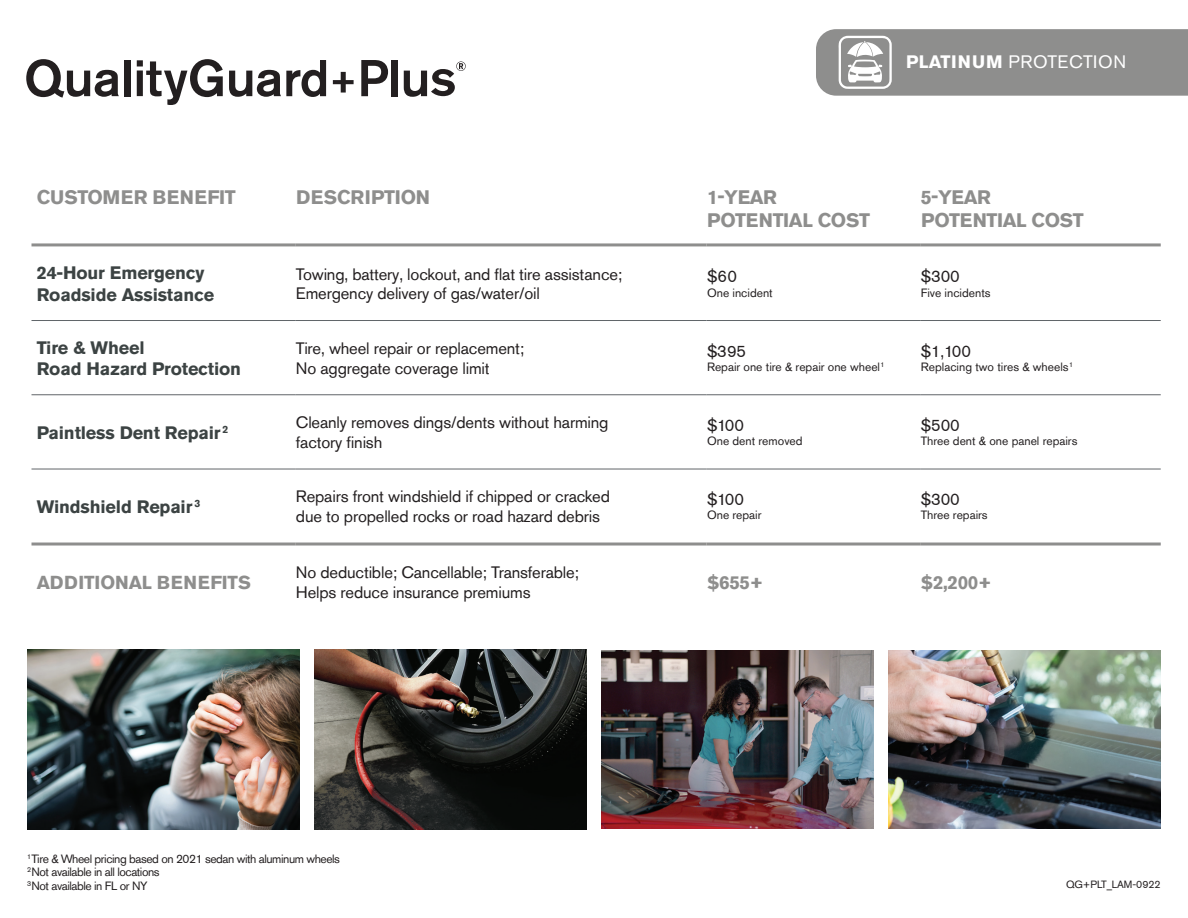
<style>
.page{position:relative;width:1188px;height:918px;background:#fff}
.page>*{position:absolute;margin:0;border:0;box-sizing:border-box;transform-origin:0 0}
.t1{font:700 19.5px "Nissan AG";letter-spacing:-.02em;color:#8e8e8d}
.t2{font:700 19.5px "Nissan AG";color:#8e8e8d}
.SUBHEAD{font:700 18.75px "Nissan AG";letter-spacing:-.01em;color:#8e8e8d}
.Benefit_Title{font:700 18px "Nissan AG";letter-spacing:-.01em;color:#3c4343}
.t3{font:18px "Nissan AG";letter-spacing:.04em;color:#fff}
.body{font:16.5px "Nissan AG";letter-spacing:-.01em;color:#231f20}
.Body{font:16.5px "Nissan AG";color:#231f20}
.Body-2{font:12px "Nissan AG";color:#231f20}
.Benefit_Title-2{font:12px "Nissan AG";letter-spacing:-.035em;color:#231f20}
.body-2{font:10.5px "Nissan AG";letter-spacing:-.01em;color:#231f20}
.s1{font-weight:700}
</style>
<div class="page">
<img style="left:888px;top:650px;width:273px;height:179px">
<img style="left:314px;top:650px;width:273px;height:179px">
<img style="left:602px;top:650px;width:271px;height:179px">
<img style="left:27px;top:650px;width:273px;height:179px">
<svg style="left:26px;top:59px;width:93px;height:39px"></svg>
<div style="left:124px;top:60px;width:6px;height:36px;background:#231f20"></div>
<svg style="left:229px;top:60px;width:97px;height:37px"></svg>
<svg style="left:333px;top:72px;width:21px;height:21px"></svg>
<svg style="left:361px;top:60px;width:27px;height:36px"></svg>
<div style="left:392px;top:60px;width:6px;height:36px;background:#231f20"></div>
<svg style="left:404px;top:61px;width:62px;height:36px"></svg>
<svg style="left:137px;top:59px;width:86px;height:46px"></svg>
<hr style="left:32px;top:243px;width:263px;height:3px;background:#8e8e8d">
<hr style="left:295px;top:243px;width:411px;height:3px;background:#8e8e8d">
<hr style="left:706px;top:243px;width:214px;height:3px;background:#8e8e8d">
<hr style="left:920px;top:243px;width:241px;height:3px;background:#8e8e8d">
<hr style="left:32px;top:320px;width:263px;height:1px;background:#606569">
<hr style="left:295px;top:320px;width:411px;height:1px;background:#606569">
<hr style="left:706px;top:320px;width:214px;height:1px;background:#606569">
<hr style="left:920px;top:320px;width:241px;height:1px;background:#606569">
<hr style="left:32px;top:395px;width:263px;height:1px;background:#606569">
<hr style="left:295px;top:395px;width:411px;height:1px;background:#606569">
<hr style="left:706px;top:395px;width:214px;height:1px;background:#606569">
<hr style="left:920px;top:395px;width:241px;height:1px;background:#606569">
<hr style="left:32px;top:469px;width:263px;height:1px;background:#606569">
<hr style="left:295px;top:469px;width:411px;height:1px;background:#606569">
<hr style="left:706px;top:469px;width:214px;height:1px;background:#606569">
<hr style="left:920px;top:469px;width:241px;height:1px;background:#606569">
<hr style="left:32px;top:543px;width:263px;height:3px;background:#8e8e8d">
<hr style="left:295px;top:543px;width:411px;height:3px;background:#8e8e8d">
<hr style="left:706px;top:543px;width:214px;height:3px;background:#8e8e8d">
<hr style="left:920px;top:543px;width:241px;height:3px;background:#8e8e8d">
<svg style="left:816px;top:29px;width:372px;height:67px;background:#959594"></svg>
<p class="t3" style="left:906px;top:50px;width:222px"><span class="s1">PLATINUM</span> PROTECTION</p>
<p class="t2" style="left:37px;top:185px;width:201px">CUSTOMER BENEFIT</p>
<p class="t2" style="left:296px;top:185px;width:136px">DESCRIPTION</p>
<p class="t1" style="left:707px;top:185px;width:72px">1-YEAR</p>
<p class="t1" style="left:707px;top:208px;width:164px">POTENTIAL COST</p>
<p class="t1" style="left:921px;top:185px;width:72px">5-YEAR</p>
<p class="t1" style="left:921px;top:208px;width:164px">POTENTIAL COST</p>
<p class="Benefit_Title" style="left:37px;top:261px;width:169px">24-Hour Emergency</p>
<p class="Benefit_Title" style="left:37px;top:283px;width:179px">Roadside Assistance</p>
<p class="body" style="left:296px;top:263px;width:328px">Towing, battery, lockout, and flat tire assistance;</p>
<p class="body" style="left:296px;top:283px;width:245px">Emergency delivery of gas/water/oil</p>
<p class="Body" style="left:707px;top:266px;width:31px">$60</p>
<p class="Body-2" style="left:707px;top:285px;width:67px">One incident</p>
<p class="body" style="left:921px;top:266px;width:41px">$300</p>
<p class="Body-2" style="left:921px;top:285px;width:71px">Five incidents</p>
<p class="Benefit_Title" style="left:37px;top:336px;width:109px">Tire &amp; Wheel</p>
<p class="Benefit_Title" style="left:37px;top:357px;width:206px">Road Hazard Protection</p>
<p class="body" style="left:296px;top:337px;width:230px">Tire, wheel repair or replacement;</p>
<p class="body" style="left:296px;top:357px;width:195px">No aggregate coverage limit</p>
<p class="body" style="left:707px;top:340px;width:41px">$395</p>
<p class="Body-2" style="left:707px;top:359px;width:179px">Repair one tire &amp; repair one wheel<sup>1</sup></p>
<p class="body" style="left:921px;top:340px;width:52px">$1,100</p>
<p class="Body-2" style="left:921px;top:359px;width:154px">Replacing two tires &amp; wheels<sup>1</sup></p>
<p class="Benefit_Title" style="left:37px;top:421px;width:193px">Paintless Dent Repair <sup>2</sup></p>
<p class="body" style="left:296px;top:412px;width:314px">Cleanly removes dings/dents without harming</p>
<p class="body" style="left:296px;top:432px;width:88px">factory finish</p>
<p class="body" style="left:707px;top:414px;width:38px">$100</p>
<p class="Body-2" style="left:707px;top:433px;width:97px">One dent removed</p>
<p class="body" style="left:921px;top:414px;width:41px">$500</p>
<p class="Body-2" style="left:921px;top:433px;width:158px">Three dent &amp; one panel repairs</p>
<p class="Benefit_Title" style="left:37px;top:495px;width:165px">Windshield Repair <sup>3</sup></p>
<p class="body" style="left:296px;top:486px;width:316px">Repairs front windshield if chipped or cracked</p>
<p class="body" style="left:296px;top:505px;width:306px">due to propelled rocks or road hazard debris</p>
<p class="body" style="left:707px;top:488px;width:38px">$100</p>
<p class="Body-2" style="left:707px;top:507px;width:56px">One repair</p>
<p class="body" style="left:921px;top:488px;width:41px">$300</p>
<p class="Body-2" style="left:921px;top:507px;width:68px">Three repairs</p>
<p class="SUBHEAD" style="left:37px;top:570px;width:216px">ADDITIONAL BENEFITS</p>
<p class="body" style="left:296px;top:561px;width:285px">No deductible; Cancellable; Transferable;</p>
<p class="body" style="left:296px;top:581px;width:236px">Helps reduce insurance premiums</p>
<p class="Benefit_Title-2" style="left:27px;top:851px;width:315px"><sup>1</sup> Tire &amp; Wheel pricing based on 2021 sedan with aluminum wheels</p>
<p class="Benefit_Title-2" style="left:27px;top:864px;width:134px"><sup>2</sup> Not available in all locations</p>
<p class="Benefit_Title-2" style="left:27px;top:878px;width:122px"><sup>3</sup> Not available in FL or NY</p>
<p class="SUBHEAD" style="left:707px;top:570px;width:58px">$655+</p>
<p class="SUBHEAD" style="left:921px;top:570px;width:72px">$2,200+</p>
<p class="body-2" style="left:1066px;top:878px;width:96px">QG+PLT_LAM-0922</p>
</div>
